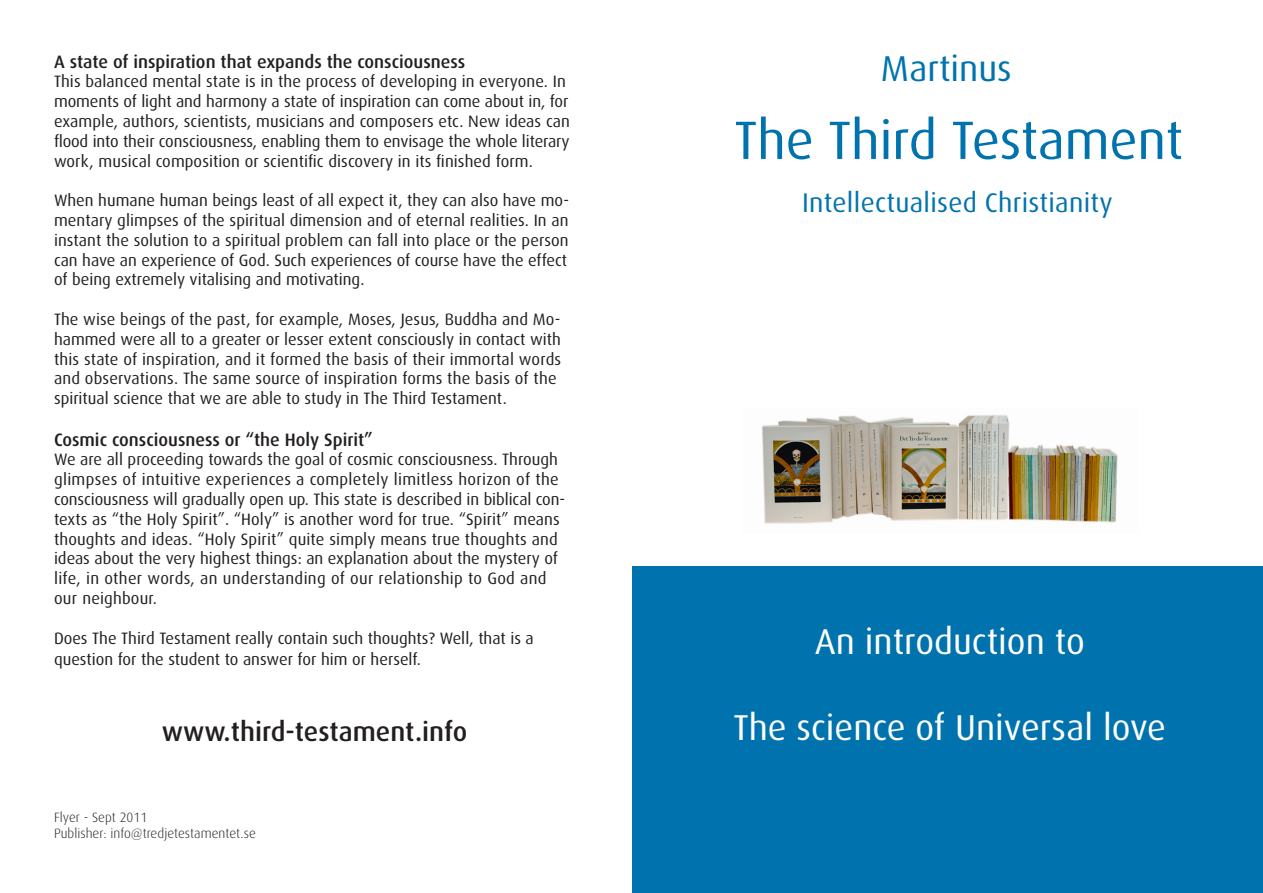
<style>
.page{position:relative;width:1263px;height:893px;background:#fff}
.page>*{position:absolute;margin:0;border:0;box-sizing:border-box;transform-origin:0 0}
.t1{font:54px "Dax";letter-spacing:-.005em;color:#0073ae}
.t2{font:36px "Dax";color:#fff}
.t3{font:36px "Dax";color:#0073ae}
.t4{font:27px "Dax";letter-spacing:.01em;color:#0073ae}
.t5{font:500 27px "Dax";color:#231f20}
.t6{font:500 18px "Dax";color:#231f20}
.t7{font:16.5px/19.8px "Dax";color:#231f20}
.t8{font:300 13.5px "Dax";color:#231f20}
</style>
<div class="page">
<div style="left:632px;top:566px;width:631px;height:327px;background:#0073ae"></div>
<img style="left:762px;top:414px;width:356px;height:110px">
<p class="t6" style="left:54px;top:51px;width:413px">A state of inspiration that expands the consciousness</p>
<p class="t7" style="left:54px;top:72px;width:517px">This balanced mental state is in the process of developing in everyone. In moments of light and harmony a state of inspiration can come about in, for example, authors, scientists, musicians and composers etc. New ideas can flood into their consciousness, enabling them to envisage the whole literary work, musical composition or scientific discovery in its finished form.</p>
<p class="t7" style="left:54px;top:191px;width:516px;text-align:justify">When humane human beings least of all expect it, they can also have mo&shy;mentary glimpses of the spiritual dimension and of eternal realities. In an instant the solution to a spiritual problem can fall into place or the person can have an experience of God. Such experiences of course have the effect of being extremely vitalising and motivating.</p>
<p class="t7" style="left:54px;top:310px;width:509px">The wise beings of the past, for example, Moses, Jesus, Buddha and Mo&shy;hammed were all to a greater or lesser extent consciously in contact with this state of inspiration, and it formed the basis of their immortal words and observations. The same source of inspiration forms the basis of the spiritual science that we are able to study in The Third Testament.</p>
<p class="t6" style="left:54px;top:429px;width:320px">Cosmic consciousness or “the Holy Spirit”</p>
<p class="t7" style="left:54px;top:450px;width:513px">We are all proceeding towards the goal of cosmic consciousness. Through glimpses of intuitive experiences a completely limitless horizon of the consciousness will gradually open up. This state is described in biblical con&shy;texts as “the Holy Spirit”. “Holy” is another word for true. “Spirit” means thoughts and ideas. “Holy Spirit” quite simply means true thoughts and ideas about the very highest things: an explanation about the mystery of life, in other words, an understanding of our relationship to God and our neighbour.</p>
<p class="t7" style="left:54px;top:627px;width:481px;line-height:21.6px">Does The Third Testament really contain such thoughts? Well, that is a question for the student to answer for him or herself.</p>
<p class="t5" style="left:162px;top:716px;width:307px">www.third-testament.info</p>
<p class="t8" style="left:54px;top:809px;width:95px">Flyer - Sept 2011</p>
<p class="t8" style="left:54px;top:826px;width:203px">Publisher: info@tredjetestamentet.se</p>
<p class="t3" style="left:881px;top:48px;width:132px">Martinus</p>
<p class="t1" style="left:734px;top:109px;width:450px">The Third Testament</p>
<p class="t4" style="left:802px;top:187px;width:312px">Intellectualised Christianity</p>
<p class="t2" style="left:815px;top:621px;width:272px">An introduction to</p>
<p class="t2" style="left:733px;top:707px;width:434px">The science of Universal love</p>
</div>
